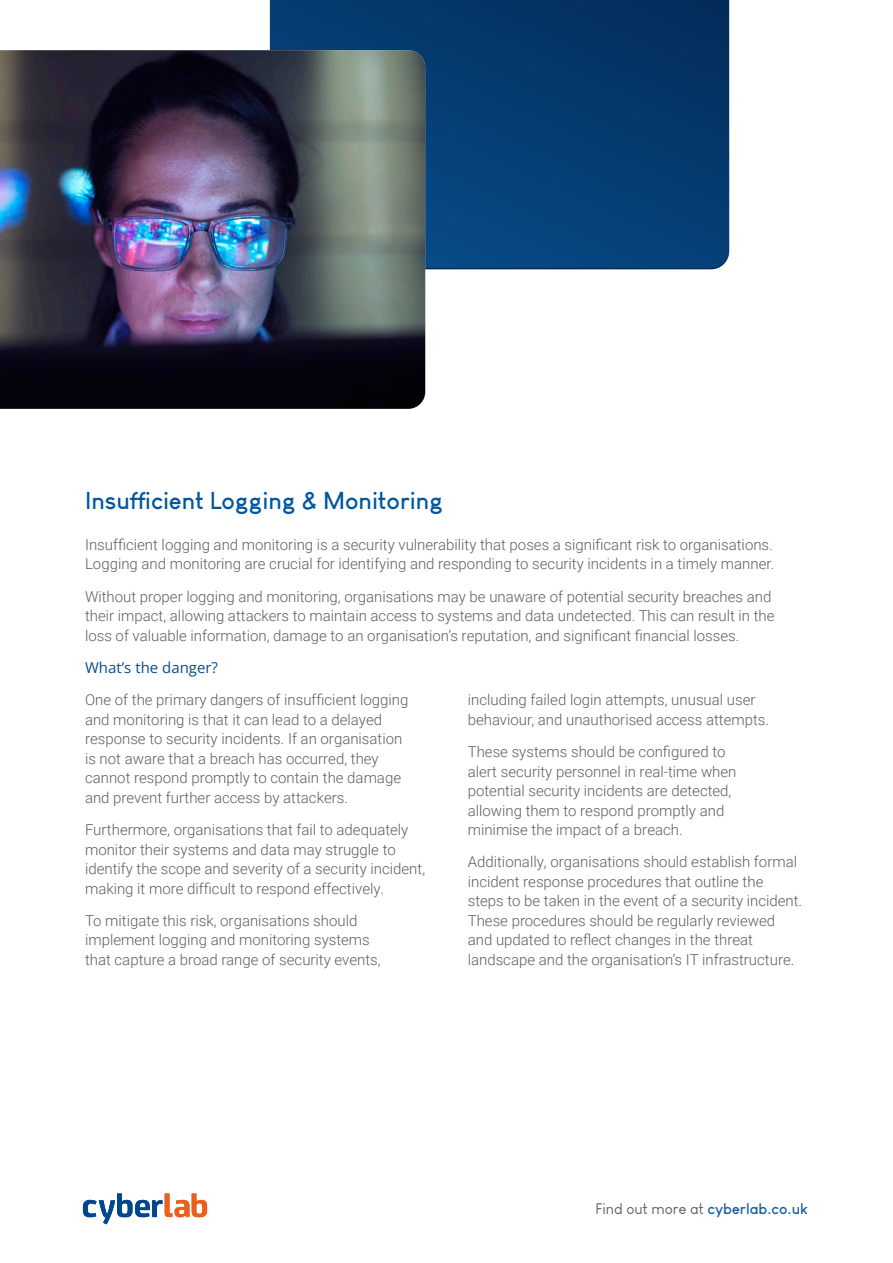
<style>
.page{position:relative;width:893px;height:1263px;background:#fff}
.page>*{position:absolute;margin:0;border:0;box-sizing:border-box;transform-origin:0 0}
.Header_2a{font:700 24px "Louis George Cafe";color:#0156a1}
.Body{font:300 15px/19.5px "Roboto";color:#5b5f60}
.t1{font:700 15px "Louis George Cafe";color:#175d9e}
.Body-2{font:15px "Open Sans";color:#084e8c}
.s1{font-weight:400;color:#5b5f60}
</style>
<div class="page">
<svg style="left:83px;top:1193px;width:124px;height:31px"></svg>
<svg style="left:270px;top:0;width:459px;height:268px;background:#053b70"></svg>
<img style="left:0;top:50px;width:425px;height:359px">
<p class="Header_2a" style="left:85px;top:485px;width:360px">Insufficient Logging &amp; Monitoring</p>
<p class="Body" style="left:85px;top:534px;width:691px">Insufficient logging and monitoring is a security vulnerability that poses a significant risk to organisations.<br>Logging and monitoring are crucial for identifying and responding to security incidents in a timely manner.</p>
<p class="Body" style="left:85px;top:586px;width:691px">Without proper logging and monitoring, organisations may be unaware of potential security breaches and their impact, allowing attackers to maintain access to systems and data undetected. This can result in the loss of valuable information, damage to an organisation’s reputation, and significant financial losses.</p>
<p class="Body-2" style="left:85px;top:657px;width:135px">What’s the danger?</p>
<p class="Body" style="left:85px;top:690px;width:325px">One of the primary dangers of insufficient logging and monitoring is that it can lead to a delayed response to security incidents. If an organisation is not aware that a breach has occurred, they cannot respond promptly to contain the damage and prevent further access by attackers.</p>
<p class="Body" style="left:85px;top:819px;width:342px">Furthermore, organisations that fail to adequately monitor their systems and data may struggle to identify the scope and severity of a security incident, making it more difficult to respond effectively.</p>
<p class="Body" style="left:85px;top:910px;width:297px">To mitigate this risk, organisations should implement logging and monitoring systems that capture a broad range of security events,</p>
<p class="Body" style="left:468px;top:690px;width:303px">including failed login attempts, unusual user behaviour, and unauthorised access attempts.</p>
<p class="Body" style="left:468px;top:741px;width:270px">These systems should be configured to alert security personnel in real-time when potential security incidents are detected, allowing them to respond promptly and minimise the impact of a breach.</p>
<p class="Body" style="left:468px;top:852px;width:336px">Additionally, organisations should establish formal incident response procedures that outline the steps to be taken in the event of a security incident.<br>These procedures should be regularly reviewed and updated to reflect changes in the threat landscape and the organisation’s IT infrastructure.</p>
<p class="t1" style="left:595px;top:1199px;width:214px"><span class="s1">Find out more at</span> cyberlab.co.uk</p>
</div>
